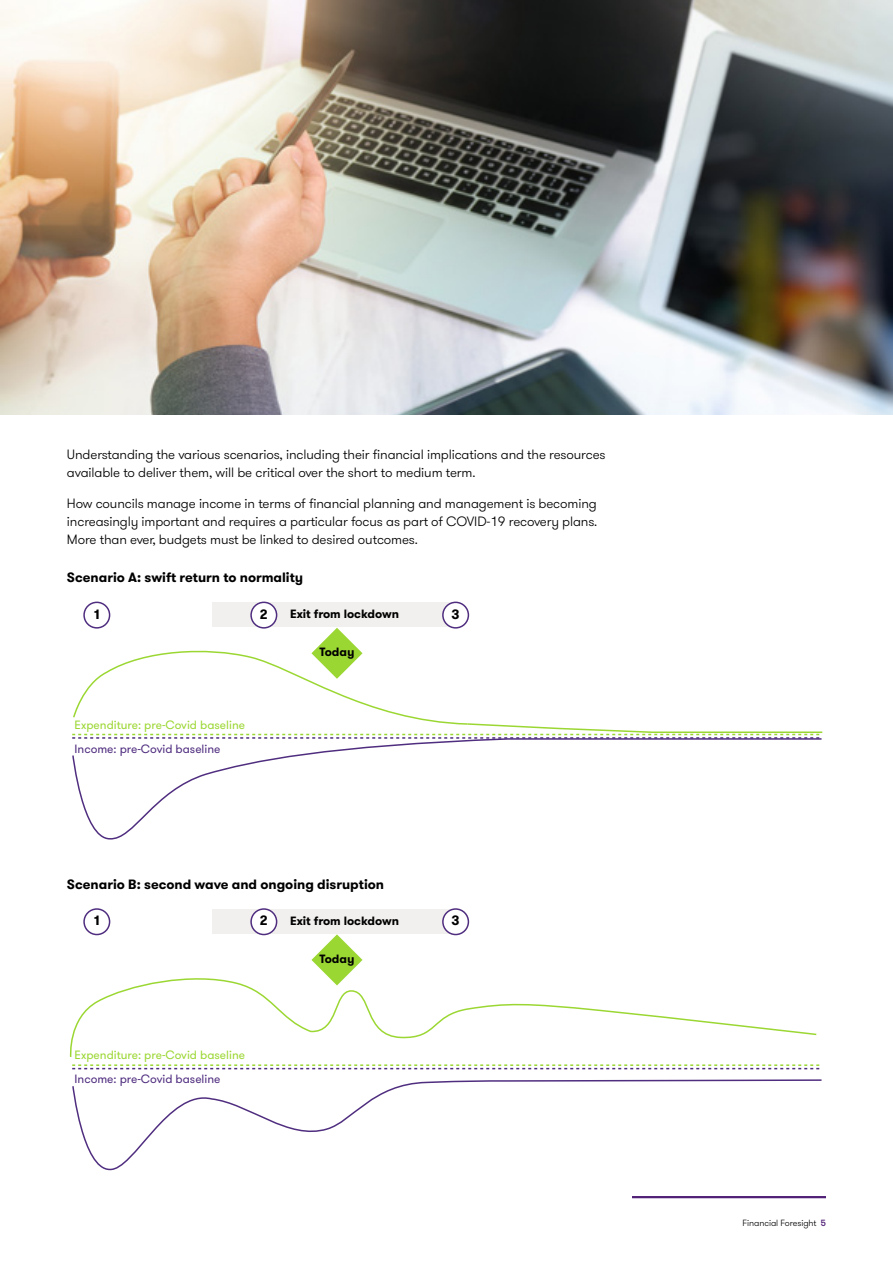
<style>
.page{position:relative;width:893px;height:1263px;background:#fff}
.page>*{position:absolute;margin:0;border:0;box-sizing:border-box;transform-origin:0 0}
.t1{font:300 13.5px/18px "GT Walsheim Pro";letter-spacing:-.01em;color:#000}
.t2{font:700 13.5px "GT Walsheim Pro";color:#000}
.t3{font:12px "GT Walsheim Pro";color:#9bd732}
.t4{font:12px "GT Walsheim Pro";color:#4f2d7f}
.t5{font:700 12px "GT Walsheim Pro";color:#000}
.t6{font:300 9px "GT Walsheim Pro";letter-spacing:-.01em;color:#000}
.s1{font-weight:500;color:#512178}
</style>
<div class="page">
<hr style="left:632px;top:1196px;width:194px;height:2px;background:#512178">
<svg style="left:72px;top:739px;width:750px;height:101px"></svg>
<div style="left:212px;top:602px;width:246px;height:24px;background:#f2f0ee"></div>
<div style="left:83px;top:602px;width:27px;height:27px;border:2px solid #4f2d7f;border-radius:50%"></div>
<div style="left:251px;top:602px;width:26px;height:26px;background:#fff;border-radius:50%"></div>
<div style="left:250px;top:602px;width:27px;height:27px;border:2px solid #4f2d7f;border-radius:50%"></div>
<div style="left:443px;top:602px;width:25px;height:26px;background:#fff;border-radius:50%"></div>
<div style="left:442px;top:602px;width:27px;height:27px;border:2px solid #4f2d7f;border-radius:50%"></div>
<svg style="left:72px;top:628px;width:751px;height:111px"></svg>
<img style="left:0;top:0;width:893px;height:415px">
<svg style="left:72px;top:1064px;width:748px;height:5px"></svg>
<svg style="left:72px;top:1079px;width:750px;height:92px"></svg>
<div style="left:212px;top:909px;width:246px;height:24px;background:#f2f0ee"></div>
<div style="left:83px;top:908px;width:27px;height:27px;border:2px solid #4f2d7f;border-radius:50%"></div>
<div style="left:251px;top:909px;width:26px;height:25px;background:#fff;border-radius:50%"></div>
<div style="left:250px;top:908px;width:27px;height:27px;border:2px solid #4f2d7f;border-radius:50%"></div>
<div style="left:443px;top:909px;width:25px;height:25px;background:#fff;border-radius:50%"></div>
<div style="left:442px;top:908px;width:27px;height:27px;border:2px solid #4f2d7f;border-radius:50%"></div>
<svg style="left:311px;top:934px;width:51px;height:37px"></svg>
<svg style="left:69px;top:971px;width:748px;height:86px"></svg>
<p class="t1" style="left:67px;top:446px;width:540px">Understanding the various scenarios, including their financial implications and the resources available to deliver them, will be critical over the short to medium term.</p>
<p class="t1" style="left:67px;top:494px;width:532px;text-align:justify">How councils manage income in terms of financial planning and management is becoming increasingly important and requires a particular focus as part of COVID-19 recovery plans.<br>More than ever, budgets must be linked to desired outcomes.</p>
<p class="t2" style="left:67px;top:569px;width:238px">Scenario A: swift return to normality</p>
<p class="t2" style="left:94px;top:605px;width:7px">1</p>
<p class="t2" style="left:260px;top:605px;width:9px">2</p>
<p class="t5" style="left:290px;top:606px;width:111px">Exit from lockdown</p>
<p class="t2" style="left:452px;top:605px;width:10px">3</p>
<p class="t5" style="left:319px;top:644px;width:36px">Today</p>
<p class="t3" style="left:75px;top:717px;width:172px">Expenditure: pre-Covid baseline</p>
<p class="t4" style="left:75px;top:741px;width:147px">Income: pre-Covid baseline</p>
<p class="t2" style="left:67px;top:875px;width:319px">Scenario B: second wave and ongoing disruption</p>
<p class="t2" style="left:94px;top:912px;width:7px">1</p>
<p class="t2" style="left:260px;top:912px;width:9px">2</p>
<p class="t5" style="left:290px;top:913px;width:111px">Exit from lockdown</p>
<p class="t2" style="left:452px;top:912px;width:10px">3</p>
<p class="t5" style="left:319px;top:951px;width:36px">Today</p>
<p class="t3" style="left:75px;top:1047px;width:172px">Expenditure: pre-Covid baseline</p>
<p class="t4" style="left:75px;top:1071px;width:147px">Income: pre-Covid baseline</p>
<p class="t6" style="left:742px;top:1217px;width:85px">Financial Foresight <span class="s1">5</span></p>
</div>
